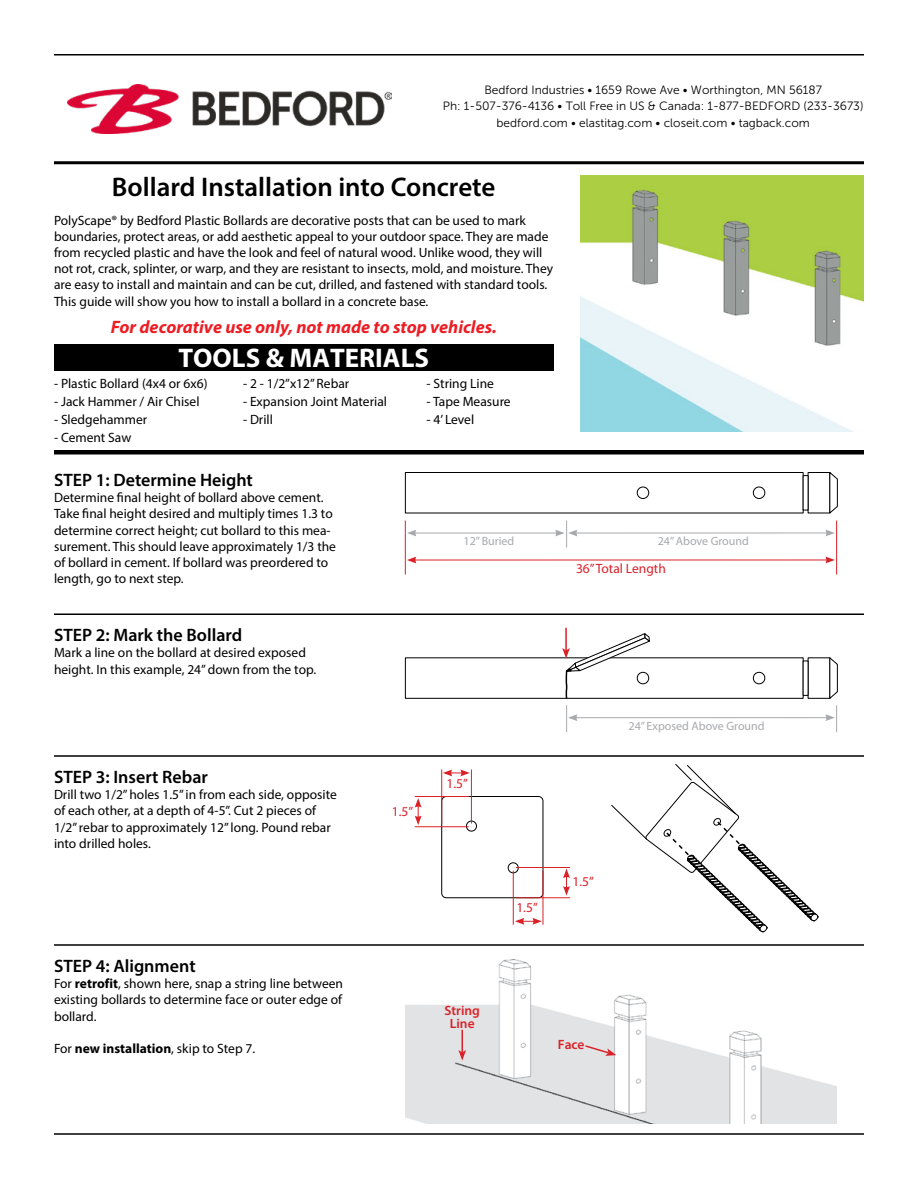
<style>
.page{position:relative;width:918px;height:1188px;background:#fff}
.page>*{position:absolute;margin:0;border:0;box-sizing:border-box;transform-origin:0 0}
.t1{font:600 27px "Myriad Pro";color:#000}
.t2{font:700 27px "Myriad Pro";color:#fff}
.t3{font:600 18px "Myriad Pro";color:#000}
.t4{font:italic 700 18px "Myriad Pro";color:#ed1d24}
.t5{font:13.5px/16.2px "Myriad Pro";color:#000}
.t6{font:13.5px "Myriad Pro";color:#da2128}
.t7{font:600 13.5px/13.5px "Myriad Pro";color:#da2128;text-align:center}
.t8{font:12px/16.5px "Museo Sans 300";color:#000;text-align:center}
.t9{font:12px "Myriad Pro";color:#a7a9ac}
.s1{font-weight:700}
</style>
<div class="page">
<img style="left:405px;top:959px;width:432px;height:165px">
<hr style="left:54px;top:1133px;width:810px;height:2px;background:#000">
<img style="left:68px;top:85px;width:324px;height:49px">
<hr style="left:54px;top:54px;width:810px;height:2px;background:#000">
<hr style="left:54px;top:161px;width:810px;height:3px;background:#000">
<div style="left:54px;top:344px;width:500px;height:27px;background:#000"></div>
<hr style="left:54px;top:614px;width:810px;height:1px;background:#000">
<hr style="left:54px;top:755px;width:810px;height:2px;background:#000">
<hr style="left:54px;top:944px;width:810px;height:2px;background:#000">
<hr style="left:575px;top:533px;width:253px;height:1px;background:#a7a9ac">
<svg style="left:825px;top:530px;width:10px;height:6px"></svg>
<hr style="left:575px;top:717px;width:253px;height:1px;background:#a7a9ac">
<hr style="left:414px;top:560px;width:414px;height:1px;background:#da2128">
<svg style="left:407px;top:557px;width:9px;height:6px"></svg>
<svg style="left:825px;top:557px;width:10px;height:6px"></svg>
<hr style="left:414px;top:533px;width:144px;height:1px;background:#a7a9ac">
<svg style="left:407px;top:530px;width:9px;height:6px"></svg>
<hr style="left:836px;top:521px;width:1px;height:54px;background:#da2128">
<hr style="left:405px;top:521px;width:1px;height:54px;background:#da2128">
<svg style="left:555px;top:521px;width:23px;height:27px"></svg>
<svg style="left:825px;top:705px;width:12px;height:27px"></svg>
<svg style="left:443px;top:769px;width:27px;height:7px"></svg>
<svg style="left:515px;top:918px;width:27px;height:7px"></svg>
<svg style="left:563px;top:869px;width:7px;height:27px"></svg>
<svg style="left:415px;top:798px;width:7px;height:27px"></svg>
<div style="left:441px;top:796px;width:102px;height:102px;border:1px solid #000;border-radius:4px"></div>
<div style="left:466px;top:821px;width:11px;height:11px;border:1px solid #000;border-radius:50%"></div>
<div style="left:508px;top:862px;width:11px;height:11px;border:1px solid #000;border-radius:50%"></div>
<hr style="left:471px;top:770px;width:1px;height:54px;background:#da2128">
<hr style="left:441px;top:770px;width:1px;height:54px;background:#da2128">
<hr style="left:543px;top:871px;width:1px;height:54px;background:#da2128">
<hr style="left:513px;top:871px;width:1px;height:54px;background:#da2128">
<hr style="left:415px;top:826px;width:54px;height:1px;background:#da2128">
<hr style="left:415px;top:796px;width:54px;height:1px;background:#da2128">
<hr style="left:516px;top:897px;width:54px;height:1px;background:#da2128">
<hr style="left:516px;top:867px;width:54px;height:1px;background:#da2128">
<svg style="left:611px;top:764px;width:208px;height:168px"></svg>
<hr style="left:54px;top:450px;width:810px;height:4px;background:#000">
<div style="left:808px;top:472px;width:22px;height:41px;border:1px solid #000"></div>
<div style="left:405px;top:472px;width:399px;height:41px;border:1px solid #000"></div>
<svg style="left:829px;top:472px;width:9px;height:42px"></svg>
<div style="left:753px;top:487px;width:12px;height:12px;border:1px solid #000;border-radius:50%"></div>
<div style="left:637px;top:487px;width:12px;height:12px;border:1px solid #000;border-radius:50%"></div>
<div style="left:808px;top:657px;width:22px;height:42px;border:1px solid #000"></div>
<div style="left:405px;top:657px;width:399px;height:42px;border:1px solid #000"></div>
<svg style="left:829px;top:657px;width:9px;height:42px"></svg>
<div style="left:753px;top:672px;width:12px;height:12px;border:1px solid #000;border-radius:50%"></div>
<hr style="left:565px;top:628px;width:2px;height:22px;background:#da2128">
<svg style="left:562px;top:633px;width:88px;height:99px"></svg>
<svg style="left:584px;top:1044px;width:32px;height:12px"></svg>
<hr style="left:461px;top:1030px;width:2px;height:22px;background:#da2128">
<svg style="left:458px;top:1050px;width:8px;height:11px"></svg>
<img style="left:580px;top:176px;width:284px;height:256px">
<p class="t8" style="left:443px;top:81px;width:422px">Bedford Industries • 1659 Rowe Ave • Worthington, MN 56187<br>Ph: 1-507-376-4136 • Toll Free in US &amp; Canada: 1-877-BEDFORD (233-3673) bedford.com • elastitag.com • closeit.com • tagback.com</p>
<h1 class="t1" style="left:112px;top:170px;width:385px">Bollard Installation into Concrete</h1>
<p class="t5" style="left:54px;top:212px;width:501px">PolyScape® by Bedford Plastic Bollards are decorative posts that can be used to mark boundaries, protect areas, or add aesthetic appeal to your outdoor space. They are made from recycled plastic and have the look and feel of natural wood. Unlike wood, they will not rot, crack, splinter, or warp, and they are resistant to insects, mold, and moisture. They are easy to install and maintain and can be cut, drilled, and fastened with standard tools.<br>This guide will show you how to install a bollard in a concrete base.</p>
<h2 class="t4" style="left:111px;top:315px;width:388px">For decorative use only, not made to stop vehicles.</h2>
<h1 class="t2" style="left:178px;top:340px;width:252px">TOOLS &amp; MATERIALS</h1>
<p class="t5" style="left:54px;top:375px;width:155px">- Plastic Bollard (4x4 or 6x6)</p>
<p class="t5" style="left:54px;top:393px;width:147px">- Jack Hammer / Air Chisel</p>
<p class="t5" style="left:54px;top:411px;width:95px">- Sledgehammer</p>
<p class="t5" style="left:54px;top:429px;width:79px">- Cement Saw</p>
<p class="t5" style="left:243px;top:375px;width:108px">- 2 - 1/2”x12” Rebar</p>
<p class="t5" style="left:243px;top:393px;width:146px">- Expansion Joint Material</p>
<p class="t5" style="left:243px;top:411px;width:31px">- Drill</p>
<h2 class="t3" style="left:54px;top:469px;width:200px">STEP 1: Determine Height</h2>
<p class="t5" style="left:54px;top:489px;width:284px">Determine final height of bollard above cement.<br>Take final height desired and multiply times 1.3 to determine correct height; cut bollard to this mea&shy;surement. This should leave approximately 1/3 the of bollard in cement. If bollard was preordered to length, go to next step.</p>
<h2 class="t3" style="left:54px;top:624px;width:190px">STEP 2: Mark the Bollard</h2>
<p class="t5" style="left:54px;top:645px;width:264px">Mark a line on the bollard at desired exposed height. In this example, 24” down from the top.</p>
<p class="t5" style="left:427px;top:375px;width:69px">- String Line</p>
<p class="t5" style="left:427px;top:393px;width:86px">- Tape Measure</p>
<p class="t5" style="left:427px;top:411px;width:49px">- 4’ Level</p>
<p class="t9" style="left:464px;top:534px;width:52px">12” Buried</p>
<h2 class="t3" style="left:54px;top:766px;width:155px">STEP 3: Insert Rebar</h2>
<p class="t5" style="left:54px;top:786px;width:284px">Drill two 1/2” holes 1.5” in from each side, opposite of each other, at a depth of 4-5”. Cut 2 pieces of 1/2” rebar to approximately 12” long. Pound rebar into drilled holes.</p>
<p class="t6" style="left:392px;top:803px;width:23px">1.5”</p>
<p class="t6" style="left:447px;top:775px;width:23px">1.5”</p>
<p class="t6" style="left:516px;top:899px;width:23px">1.5”</p>
<p class="t9" style="left:658px;top:534px;width:93px">24” Above Ground</p>
<p class="t6" style="left:576px;top:560px;width:91px">36” Total Length</p>
<p class="t9" style="left:629px;top:718px;width:138px">24” Exposed Above Ground</p>
<p class="t6" style="left:573px;top:873px;width:23px">1.5”</p>
<h2 class="t3" style="left:54px;top:955px;width:143px">STEP 4: Alignment</h2>
<p class="t5" style="left:54px;top:975px;width:291px;text-align:justify">For <span class="s1">retrofit</span>, shown here, snap a string line between existing bollards to determine face or outer edge of bollard.</p>
<p class="t5" style="left:54px;top:1040px;width:203px">For <span class="s1">new installation</span>, skip to Step 7.</p>
<p class="t7" style="left:558px;top:1037px;width:28px">Face</p>
<p class="t7" style="left:445px;top:1003px;width:37px">String<br>Line</p>
</div>
